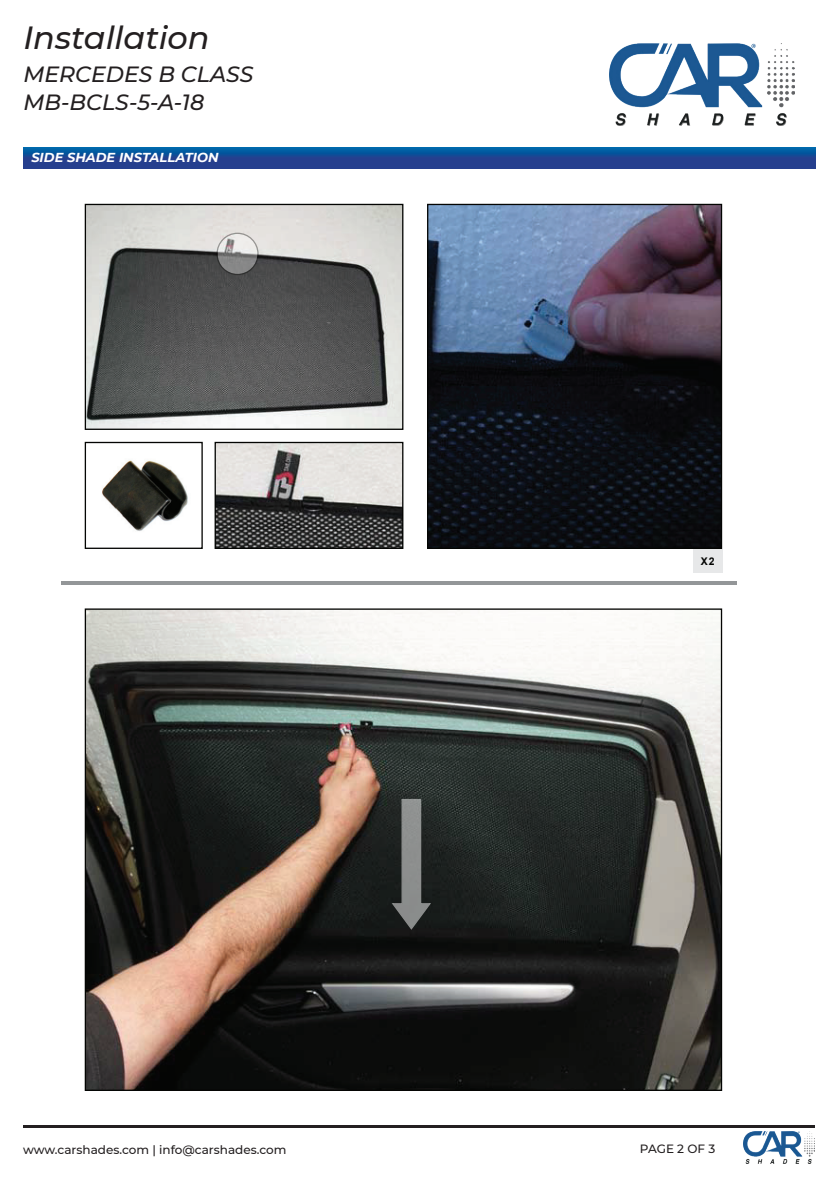
<style>
.page{position:relative;width:840px;height:1191px;background:#fff}
.page>*{position:absolute;margin:0;border:0;box-sizing:border-box;transform-origin:0 0}
.t1{font:italic 500 32px "Montserrat";color:#231f20}
.t2{font:italic 500 22px/28px "Montserrat";color:#231f20}
.t3{font:italic 700 13px "Montserrat";color:#fff}
.t4{font:500 12px "Montserrat";color:#231f20}
.t5{font:700 10.6px "Arial";color:#040503}
</style>
<div class="page">
<hr style="left:23px;top:1125px;width:791px;height:2px;background:#231f20">
<img style="left:743px;top:1131px;width:71px;height:32px">
<img style="left:609px;top:43px;width:184px;height:83px">
<svg style="left:23px;top:147px;width:792px;height:21px;background:#164b96"></svg>
<div style="left:692px;top:549px;width:29px;height:24px;background:#e7e8e9"></div>
<hr style="left:61px;top:581px;width:675px;height:3px;background:#939698">
<img style="left:87px;top:206px;width:314px;height:222px">
<div style="left:85px;top:204px;width:318px;height:226px;border:1px solid #040503"></div>
<img style="left:429px;top:206px;width:290px;height:341px">
<div style="left:427px;top:204px;width:294px;height:345px;border:1px solid #040503"></div>
<img style="left:216px;top:444px;width:185px;height:103px">
<div style="left:214px;top:442px;width:189px;height:107px;border:1px solid #040503"></div>
<div style="left:85px;top:442px;width:118px;height:107px;border:1px solid #040503"></div>
<svg style="left:217px;top:233px;width:41px;height:41px"></svg>
<div style="left:216px;top:233px;width:42px;height:42px;border:1px solid #040503;border-radius:50%"></div>
<img style="left:87px;top:610px;width:632px;height:479px">
<svg style="left:390px;top:798px;width:42px;height:133px;background:#4f5351"></svg>
<img style="left:102px;top:460px;width:86px;height:71px">
<h1 class="t1" style="left:23px;top:15px;width:188px">Installation</h1>
<h2 class="t2" style="left:23px;top:59px;width:231px">MERCEDES B CLASS<br>MB-BCLS-5-A-18</h2>
<p class="t3" style="left:31px;top:148px;width:189px">SIDE SHADE INSTALLATION</p>
<p class="t5" style="left:700px;top:555px;width:15px">X2</p>
<p class="t4" style="left:23px;top:1141px;width:265px">www.carshades.com | info@carshades.com</p>
<p class="t4" style="left:639px;top:1140px;width:77px">PAGE 2 OF 3</p>
</div>
